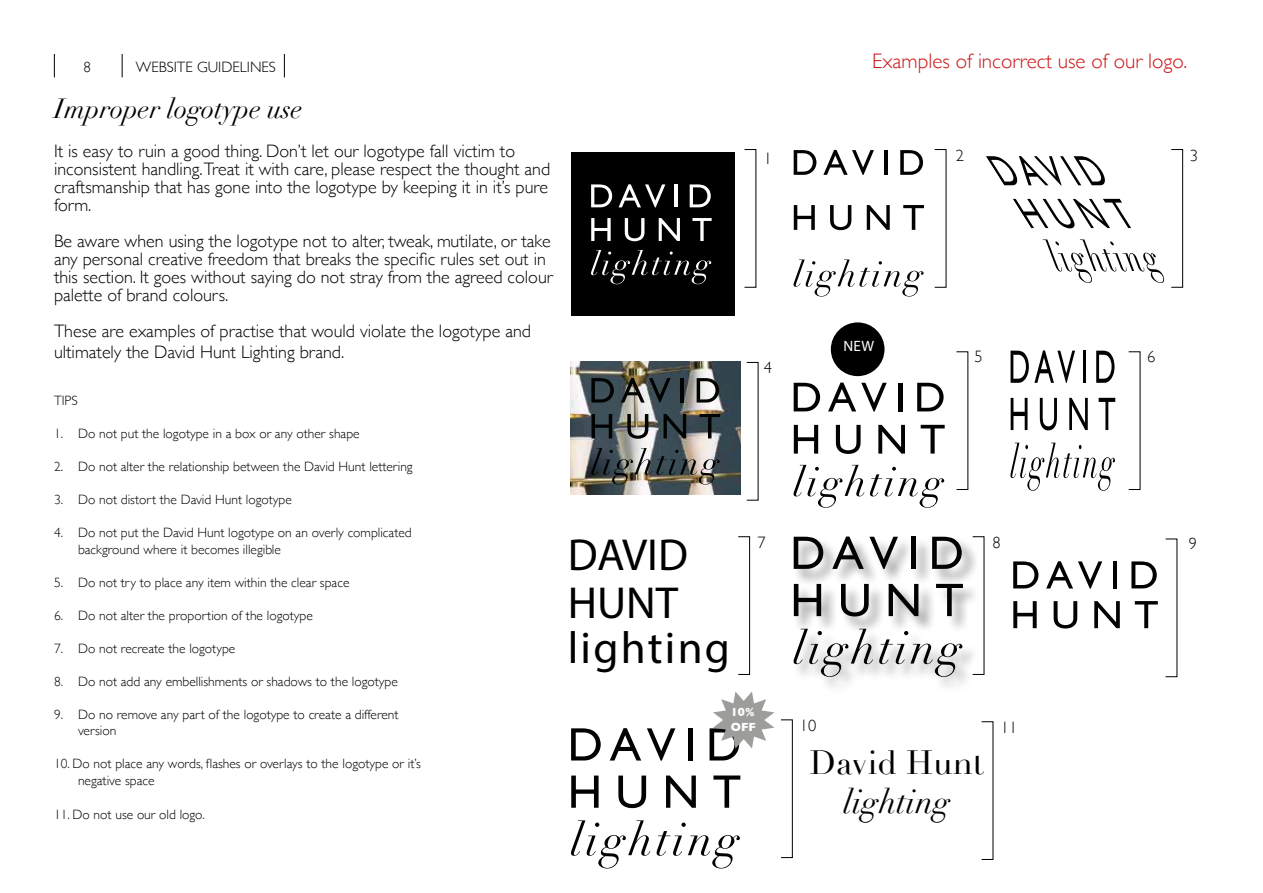
<style>
.page{position:relative;width:1263px;height:893px;background:#fff}
.page>*{position:absolute;margin:0;border:0;box-sizing:border-box;transform-origin:0 0}
.t1{font:45px/48.2px "Myriad Pro";color:#000}
.t2{font:45px "Myriad Pro";letter-spacing:.05em;color:#000}
.t3{font:33px "Didot";color:#000}
.t4{font:italic 33px "Didot";color:#000}
.t5{font:italic 27px "Didot";color:#000}
.t6{font:300 21px "Gill Sans";color:#cd171a}
.t7{font:300 18px/18px "Gill Sans";color:#000}
.t8{font:300 16.5px "Gill Sans";color:#000}
.t9{font:300 15px "Gill Sans";color:#000}
.t10{font:15px "Myriad Pro";color:#fff}
.t11{font:300 13.5px/16.5px "Gill Sans";color:#000}
.t12{font:700 12px/14.4px "Gill Sans";color:#fff}
</style>
<div class="page">
<svg style="left:284px;top:54px;width:1px;height:23px"></svg>
<svg style="left:54px;top:54px;width:1px;height:23px"></svg>
<svg style="left:122px;top:54px;width:1px;height:23px"></svg>
<div style="left:571px;top:153px;width:163px;height:163px;background:#000"></div>
<svg style="left:591px;top:184px;width:21px;height:23px"></svg>
<svg style="left:619px;top:184px;width:46px;height:23px"></svg>
<hr style="left:675px;top:184px;width:3px;height:23px;background:#fff">
<svg style="left:690px;top:184px;width:21px;height:23px"></svg>
<svg style="left:591px;top:218px;width:20px;height:23px"></svg>
<svg style="left:625px;top:218px;width:19px;height:23px"></svg>
<svg style="left:659px;top:218px;width:21px;height:23px"></svg>
<svg style="left:692px;top:218px;width:20px;height:23px"></svg>
<svg style="left:591px;top:250px;width:120px;height:34px"></svg>
<svg style="left:794px;top:205px;width:21px;height:25px"></svg>
<svg style="left:830px;top:205px;width:21px;height:25px"></svg>
<svg style="left:867px;top:205px;width:23px;height:25px"></svg>
<svg style="left:903px;top:205px;width:21px;height:25px"></svg>
<svg style="left:793px;top:259px;width:130px;height:38px"></svg>
<svg style="left:794px;top:150px;width:22px;height:25px"></svg>
<svg style="left:823px;top:150px;width:51px;height:25px"></svg>
<hr style="left:884px;top:150px;width:3px;height:25px;background:#010202">
<svg style="left:900px;top:150px;width:23px;height:25px"></svg>
<svg style="left:986px;top:156px;width:119px;height:29px"></svg>
<svg style="left:1013px;top:199px;width:118px;height:29px"></svg>
<svg style="left:1043px;top:239px;width:122px;height:44px"></svg>
<div style="left:1171px;top:149px;width:12px;height:138px;border:1px solid #000"></div>
<img style="left:571px;top:361px;width:169px;height:133px">
<svg style="left:591px;top:378px;width:23px;height:25px"></svg>
<svg style="left:621px;top:378px;width:50px;height:25px"></svg>
<hr style="left:680px;top:378px;width:4px;height:25px;background:#010202">
<svg style="left:697px;top:378px;width:22px;height:25px"></svg>
<svg style="left:591px;top:414px;width:21px;height:24px"></svg>
<svg style="left:627px;top:414px;width:21px;height:25px"></svg>
<svg style="left:663px;top:414px;width:23px;height:24px"></svg>
<svg style="left:700px;top:414px;width:20px;height:24px"></svg>
<img style="left:591px;top:448px;width:129px;height:37px">
<svg style="left:794px;top:383px;width:26px;height:28px"></svg>
<svg style="left:828px;top:383px;width:59px;height:29px"></svg>
<hr style="left:898px;top:383px;width:4px;height:28px;background:#010202">
<svg style="left:917px;top:383px;width:26px;height:28px"></svg>
<svg style="left:794px;top:425px;width:24px;height:29px"></svg>
<svg style="left:836px;top:425px;width:24px;height:29px"></svg>
<svg style="left:878px;top:425px;width:27px;height:29px"></svg>
<svg style="left:921px;top:425px;width:24px;height:29px"></svg>
<svg style="left:793px;top:465px;width:71px;height:43px"></svg>
<svg style="left:870px;top:467px;width:74px;height:41px"></svg>
<div style="left:831px;top:322px;width:53px;height:54px;background:#000;border-radius:50%"></div>
<svg style="left:1010px;top:350px;width:65px;height:33px"></svg>
<hr style="left:1083px;top:351px;width:3px;height:32px;background:#010202">
<svg style="left:1096px;top:351px;width:18px;height:32px"></svg>
<svg style="left:1011px;top:398px;width:16px;height:32px"></svg>
<svg style="left:1040px;top:398px;width:17px;height:32px"></svg>
<svg style="left:1069px;top:398px;width:19px;height:32px"></svg>
<svg style="left:1099px;top:398px;width:16px;height:32px"></svg>
<svg style="left:1010px;top:443px;width:105px;height:48px"></svg>
<div style="left:738px;top:536px;width:12px;height:139px;border:1px solid #000"></div>
<div style="left:793px;top:537px;width:187px;height:158px;background:#000;opacity:.42"></div>
<svg style="left:794px;top:537px;width:29px;height:32px"></svg>
<svg style="left:832px;top:536px;width:66px;height:33px"></svg>
<hr style="left:911px;top:537px;width:4px;height:32px;background:#010202">
<svg style="left:932px;top:537px;width:30px;height:32px"></svg>
<svg style="left:794px;top:584px;width:27px;height:32px"></svg>
<svg style="left:841px;top:584px;width:28px;height:32px"></svg>
<svg style="left:889px;top:584px;width:29px;height:32px"></svg>
<svg style="left:936px;top:584px;width:27px;height:32px"></svg>
<svg style="left:793px;top:629px;width:80px;height:48px"></svg>
<svg style="left:879px;top:631px;width:83px;height:46px"></svg>
<svg style="left:1013px;top:561px;width:25px;height:27px"></svg>
<svg style="left:1046px;top:561px;width:56px;height:28px"></svg>
<hr style="left:1113px;top:561px;width:4px;height:27px;background:#010202">
<svg style="left:1131px;top:561px;width:26px;height:27px"></svg>
<svg style="left:1013px;top:601px;width:24px;height:27px"></svg>
<svg style="left:1053px;top:601px;width:24px;height:27px"></svg>
<svg style="left:1094px;top:601px;width:26px;height:27px"></svg>
<svg style="left:1135px;top:601px;width:23px;height:27px"></svg>
<svg style="left:571px;top:728px;width:30px;height:32px"></svg>
<svg style="left:610px;top:728px;width:31px;height:32px"></svg>
<svg style="left:647px;top:728px;width:28px;height:33px"></svg>
<div style="left:688px;top:728px;width:5px;height:32px;background:#010202"></div>
<svg style="left:571px;top:775px;width:27px;height:33px"></svg>
<svg style="left:618px;top:775px;width:28px;height:33px"></svg>
<svg style="left:666px;top:775px;width:30px;height:33px"></svg>
<svg style="left:713px;top:775px;width:27px;height:33px"></svg>
<svg style="left:571px;top:820px;width:79px;height:48px"></svg>
<svg style="left:656px;top:823px;width:84px;height:45px"></svg>
<svg style="left:709px;top:691px;width:65px;height:69px"></svg>
<p class="t9" style="left:84px;top:58px;width:9px">8</p>
<p class="t9" style="left:136px;top:58px;width:141px">WEBSITE GUIDELINES</p>
<h3 class="t5" style="left:54px;top:92px;width:250px">Improper logotype use</h3>
<h3 class="t7" style="left:54px;top:142px;width:498px">It is easy to ruin a good thing. Don’t let our logotype fall victim to inconsistent handling.Treat it with care, please respect the thought and craftsmanship that has gone into the logotype by keeping it in it’s pure form.</h3>
<p class="t7" style="left:54px;top:232px;width:500px">Be aware when using the logotype not to alter, tweak, mutilate, or take any personal creative freedom that breaks the specific rules set out in this section. It goes without saying do not stray from the agreed colour palette of brand colours.</p>
<h3 class="t7" style="left:54px;top:320px;width:478px;line-height:21px">These are examples of practise that would violate the logotype and ultimately the David Hunt Lighting brand.</h3>
<p class="t11" style="left:54px;top:393px;width:25px">TIPS</p>
<p class="t11" style="left:54px;top:426px;width:307px">1. Do not put the logotype in a box or any other shape</p>
<p class="t11" style="left:54px;top:458px;width:360px">2. Do not alter the relationship between the David Hunt lettering</p>
<p class="t11" style="left:54px;top:491px;width:239px">3. Do not distort the David Hunt logotype</p>
<p class="t11" style="left:78px;top:524px;width:335px;text-indent:-24px">4. Do not put the David Hunt logotype on an overly complicated background where it becomes illegible</p>
<p class="t11" style="left:54px;top:574px;width:297px">5. Do not try to place any item within the clear space</p>
<p class="t11" style="left:54px;top:607px;width:260px">6. Do not alter the proportion of the logotype</p>
<p class="t11" style="left:54px;top:640px;width:183px">7. Do not recreate the logotype</p>
<p class="t11" style="left:54px;top:673px;width:345px">8. Do not add any embellishments or shadows to the logotype</p>
<p class="t11" style="left:78px;top:706px;width:322px;text-indent:-24px">9. Do no remove any part of the logotype to create a different version</p>
<p class="t11" style="left:78px;top:755px;width:344px;text-indent:-24px">10. Do not place any words, flashes or overlays to the logotype or it’s negative space</p>
<p class="t11" style="left:54px;top:806px;width:152px">11. Do not use our old logo.</p>
<h3 class="t6" style="left:872px;top:49px;width:316px">Examples of incorrect use of our logo.</h3>
<p class="t8" style="left:764px;top:149px;width:10px">1</p>
<p class="t8" style="left:956px;top:146px;width:10px">2</p>
<p class="t8" style="left:1190px;top:146px;width:10px">3</p>
<p class="t8" style="left:764px;top:358px;width:10px">4</p>
<p class="t10" style="left:843px;top:336px;width:32px">NEW</p>
<p class="t8" style="left:974px;top:347px;width:10px">5</p>
<p class="t8" style="left:1147px;top:347px;width:10px">6</p>
<h1 class="t1" style="left:568px;top:530px;width:122px">DAVID<br>HUNT</h1>
<h1 class="t2" style="left:568px;top:620px;width:164px">lighting</h1>
<p class="t8" style="left:757px;top:533px;width:10px">7</p>
<p class="t12" style="left:731px;top:705px;width:27px">10%<br>OFF</p>
<p class="t8" style="left:992px;top:533px;width:10px">8</p>
<p class="t8" style="left:1189px;top:534px;width:10px">9</p>
<p class="t8" style="left:800px;top:717px;width:18px">10</p>
<h2 class="t3" style="left:809px;top:743px;width:176px">David Hunt</h2>
<h2 class="t4" style="left:843px;top:782px;width:108px">lighting</h2>
<p class="t8" style="left:1001px;top:718px;width:18px">11</p>
</div>
